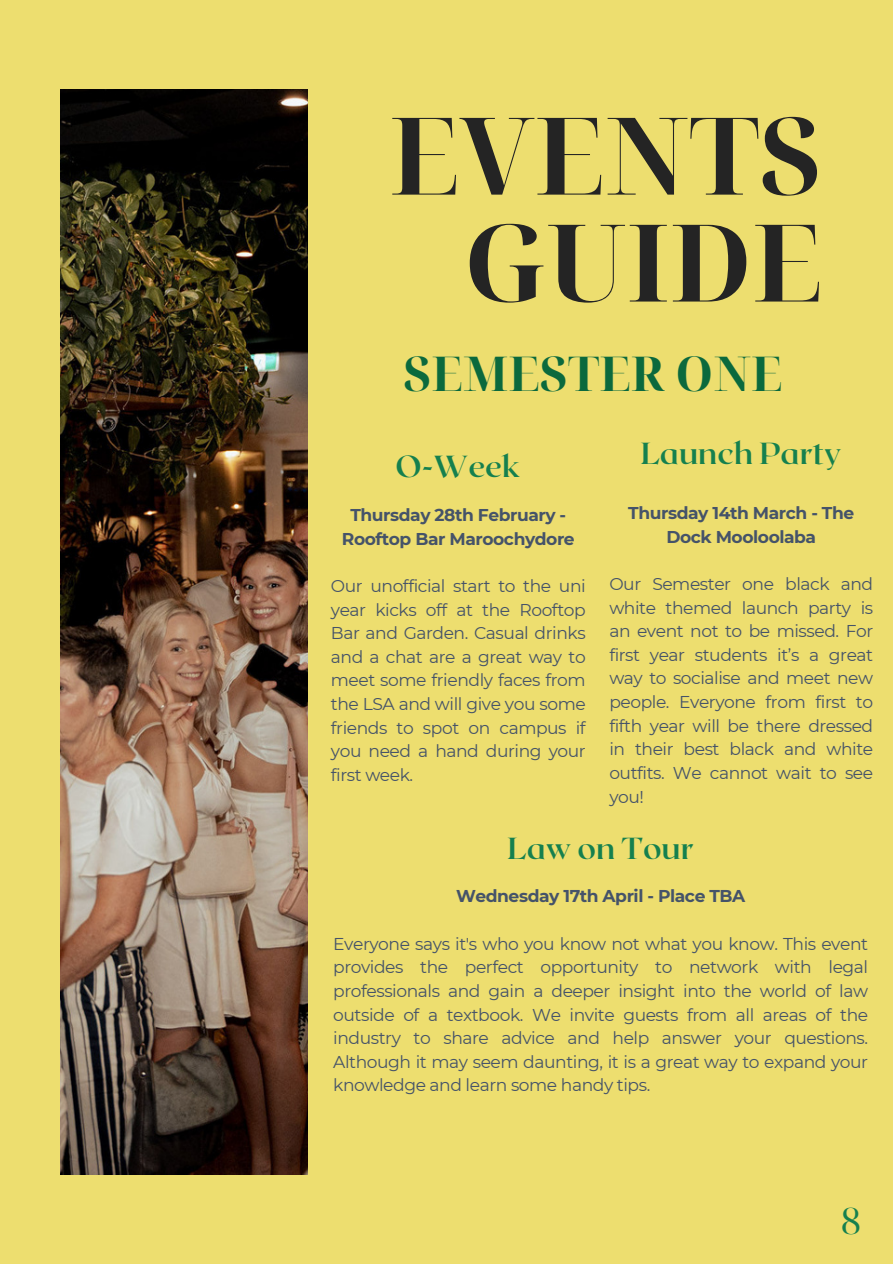
<style>
.page{position:relative;width:893px;height:1264px;background:#fff}
.page>*{position:absolute;margin:0;border:0;box-sizing:border-box;transform-origin:0 0}
.t1{font:700 107.4px/106.8px "Noto Serif Display";color:#242424;text-align:right}
.t2{font:700 48px "Noto Serif Display";color:#0b693d}
.t3{font:36.45px "Noto Serif Display";color:#15804e}
.t4{font:700 30.45px "Roxborough CF";color:#15804e}
.t5{font:17.1px/23.7px "Montserrat";letter-spacing:-.025em;color:#455369;text-align:justify}
.t6{font:700 17.1px/23.7px "Montserrat";letter-spacing:-.025em;color:#455369;text-align:center}
</style>
<div class="page">
<div style="left:0;top:0;width:892px;height:1263px;background:#edde6f"></div>
<img style="left:61px;top:89px;width:246px;height:1085px">
<h1 class="t1" style="left:389px;top:99px;width:434px">EVENTS<br>GUIDE</h1>
<p class="t2" style="left:403px;top:339px;width:380px">SEMESTER ONE</p>
<h3 class="t4" style="left:395px;top:447px;width:126px">O-Week</h3>
<h2 class="t6" style="left:342px;top:503px;width:234px">Thursday 28th February -<br>Rooftop Bar Maroochydore</h2>
<h3 class="t5" style="left:331px;top:574px;width:256px">Our unofficial start to the uni year kicks off at the Rooftop Bar and Garden. Casual drinks and a chat are a great way to meet some friendly faces from the LSA and will give you some friends to spot on campus if you need a hand during your first week.</h3>
<h4 class="t4" style="left:640px;top:433px;width:202px">Launch Party</h4>
<h3 class="t6" style="left:628px;top:501px;width:227px">Thursday 14th March - The<br>Dock Mooloolaba</h3>
<h4 class="t5" style="left:609px;top:572px;width:265px">Our Semester one black and white themed launch party is an event not to be missed. For first year students it’s a great way to socialise and meet new people. Everyone from first to fifth year will be there dressed in their best black and white outfits. We cannot wait to see you!</h4>
<p class="t4" style="left:507px;top:828px;width:188px">Law on Tour</p>
<p class="t6" style="left:456px;top:884px;width:291px">Wednesday 17th April - Place TBA</p>
<h4 class="t5" style="left:333px;top:931px;width:536px">Everyone says it's who you know not what you know. This event provides the perfect opportunity to network with legal professionals and gain a deeper insight into the world of law outside of a textbook. We invite guests from all areas of the industry to share advice and help answer your questions.<br>Although it may seem daunting, it is a great way to expand your knowledge and learn some handy tips.</h4>
<p class="t3" style="left:840px;top:1195px;width:22px">8</p>
</div>
